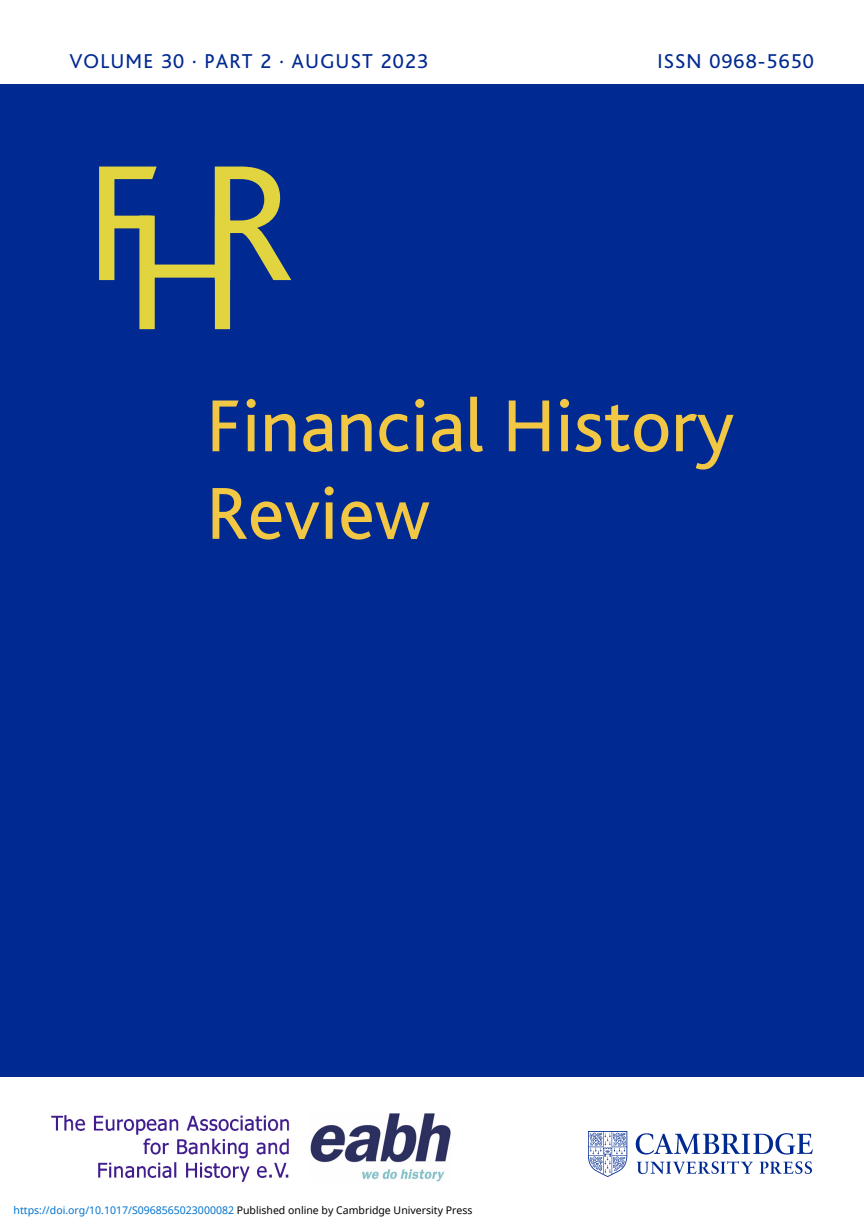
<style>
.page{position:relative;width:864px;height:1226px;background:#fff}
.page>*{position:absolute;margin:0;border:0;box-sizing:border-box;transform-origin:0 0}
.t1{font:77px/87.5px "Bliss";color:#f1c743}
.t2{font:21px "Bliss";letter-spacing:.05em;color:#002991}
.t3{font:10.5px "Noto Sans";color:#0172cf}
.s1{color:#000}
</style>
<div class="page">
<img style="left:310px;top:1113px;width:141px;height:69px">
<div style="left:0;top:84px;width:863px;height:992px;background:#002991"></div>
<svg style="left:99px;top:166px;width:192px;height:163px"></svg>
<img style="left:51px;top:1115px;width:238px;height:67px">
<img style="left:588px;top:1131px;width:223px;height:45px">
<h2 class="t2" style="left:69px;top:54px;width:360px">VOLUME 30 . PART 2 . AUGUST 2023</h2>
<h2 class="t2" style="left:657px;top:54px;width:158px">ISSN 0968-5650</h2>
<h1 class="t1" style="left:206px;top:391px;width:529px">Financial History<br>Review</h1>
<p class="t3" style="left:14px;top:1202px;width:460px">https://doi.org/10.1017/S0968565023000082 <span class="s1">Published online by Cambridge University Press</span></p>
</div>
